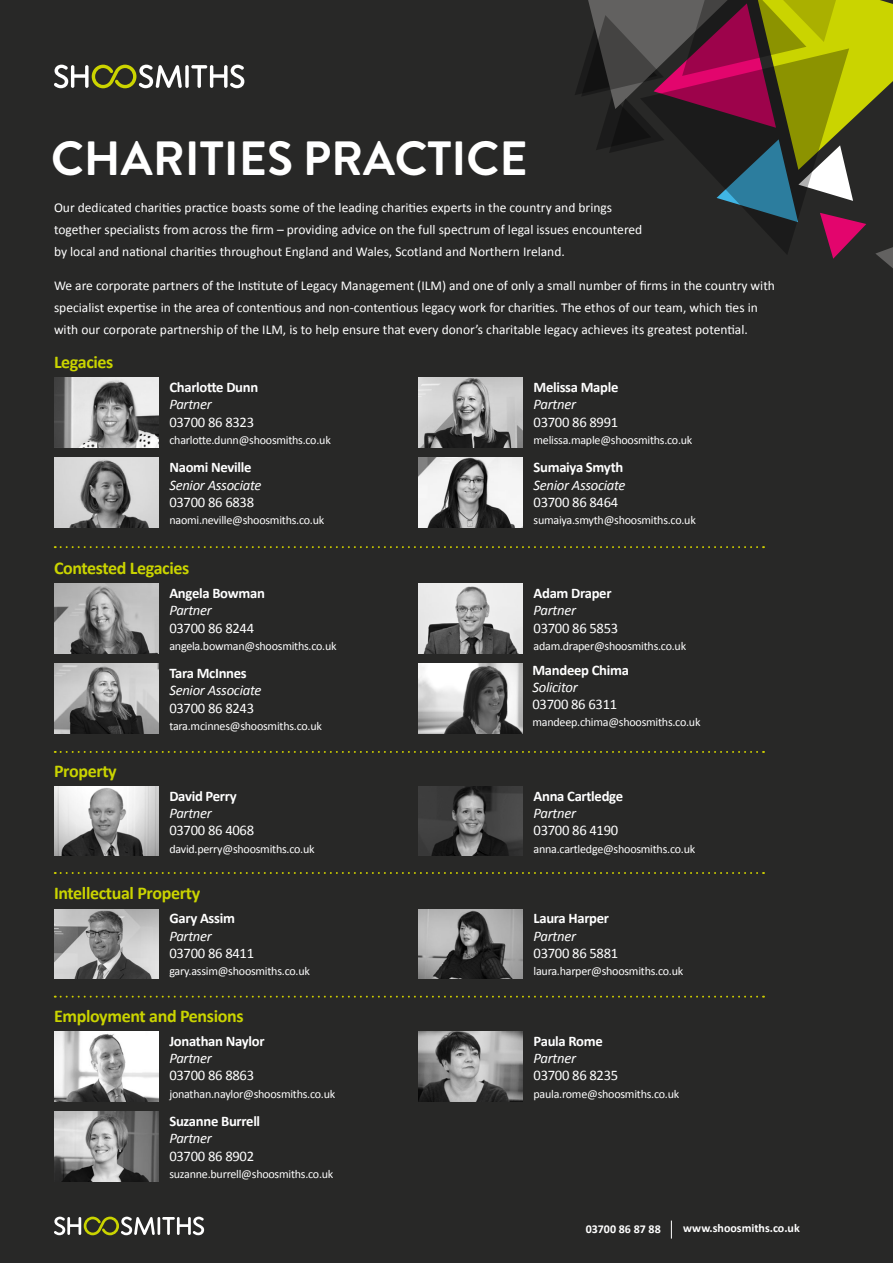
<style>
.page{position:relative;width:893px;height:1263px;background:#282827}
.page>*{position:absolute;margin:0;border:0;box-sizing:border-box;transform-origin:0 0}
.t1{font:700 48px "Brandon Grotesque";color:#fff}
.t2{font:700 18px "Calibri";letter-spacing:-.02em;color:#cad400}
.t3{font:700 14.7px "Calibri";letter-spacing:-.02em;color:#fff}
.t4{font:14.7px "Calibri";letter-spacing:-.02em;color:#fff}
.t5{font:italic 14.7px "Calibri";letter-spacing:-.02em;color:#fff}
.t6{font:13.5px/21.8px "Calibri";color:#fff}
.t7{font:12px "Calibri";letter-spacing:-.02em;color:#fff}
.t8{font:700 12px "Calibri";color:#fff}
</style>
<div class="page">
<svg style="left:575px;top:0;width:318px;height:268px"></svg>
<svg style="left:185px;top:65px;width:4px;height:23px"></svg>
<svg style="left:54px;top:65px;width:128px;height:23px"></svg>
<svg style="left:191px;top:65px;width:53px;height:23px"></svg>
<svg style="left:55px;top:546px;width:709px;height:2px"></svg>
<svg style="left:55px;top:751px;width:709px;height:2px"></svg>
<svg style="left:55px;top:872px;width:709px;height:2px"></svg>
<svg style="left:55px;top:996px;width:709px;height:2px"></svg>
<img style="left:54px;top:458px;width:105px;height:69px">
<img style="left:418px;top:458px;width:105px;height:69px">
<img style="left:54px;top:378px;width:105px;height:69px">
<img style="left:418px;top:378px;width:105px;height:69px">
<img style="left:418px;top:909px;width:105px;height:69px">
<img style="left:54px;top:909px;width:105px;height:69px">
<img style="left:418px;top:1032px;width:105px;height:69px">
<img style="left:54px;top:1032px;width:105px;height:69px">
<img style="left:54px;top:1112px;width:105px;height:69px">
<img style="left:54px;top:786px;width:105px;height:70px">
<img style="left:418px;top:786px;width:105px;height:70px">
<img style="left:418px;top:584px;width:105px;height:69px">
<img style="left:54px;top:584px;width:105px;height:69px">
<img style="left:54px;top:664px;width:105px;height:69px">
<img style="left:418px;top:664px;width:105px;height:69px">
<svg style="left:54px;top:1216px;width:150px;height:19px"></svg>
<svg style="left:671px;top:1220px;width:1px;height:18px"></svg>
<h1 class="t1" style="left:51px;top:124px;width:478px">CHARITIES PRACTICE</h1>
<p class="t6" style="left:54px;top:197px;width:590px">Our dedicated charities practice boasts some of the leading charities experts in the country and brings together specialists from across the firm – providing advice on the full spectrum of legal issues encountered by local and national charities throughout England and Wales, Scotland and Northern Ireland.</p>
<p class="t6" style="left:54px;top:275px;width:722px">We are corporate partners of the Institute of Legacy Management (ILM) and one of only a small number of firms in the country with specialist expertise in the area of contentious and non-contentious legacy work for charities. The ethos of our team, which ties in with our corporate partnership of the ILM, is to help ensure that every donor’s charitable legacy achieves its greatest potential.</p>
<h2 class="t2" style="left:54px;top:351px;width:61px">Legacies</h2>
<p class="t3" style="left:169px;top:378px;width:90px">Charlotte Dunn</p>
<p class="t5" style="left:169px;top:394px;width:44px">Partner</p>
<p class="t4" style="left:169px;top:412px;width:86px">03700 86 8323</p>
<p class="t7" style="left:169px;top:432px;width:163px">charlotte.dunn@shoosmiths.co.uk</p>
<p class="t3" style="left:169px;top:458px;width:84px">Naomi Neville</p>
<p class="t5" style="left:169px;top:475px;width:94px">Senior Associate</p>
<p class="t4" style="left:169px;top:493px;width:86px">03700 86 6838</p>
<p class="t7" style="left:169px;top:512px;width:156px">naomi.neville@shoosmiths.co.uk</p>
<h2 class="t2" style="left:54px;top:557px;width:137px">Contested Legacies</h2>
<h2 class="t2" style="left:54px;top:759px;width:64px">Property</h2>
<p class="t3" style="left:169px;top:584px;width:97px">Angela Bowman</p>
<p class="t5" style="left:169px;top:600px;width:44px">Partner</p>
<p class="t4" style="left:169px;top:618px;width:86px">03700 86 8244</p>
<p class="t7" style="left:169px;top:638px;width:169px">angela.bowman@shoosmiths.co.uk</p>
<p class="t3" style="left:169px;top:664px;width:79px">Tara McInnes</p>
<p class="t5" style="left:169px;top:680px;width:94px">Senior Associate</p>
<p class="t4" style="left:169px;top:698px;width:86px">03700 86 8243</p>
<p class="t7" style="left:169px;top:718px;width:154px">tara.mcinnes@shoosmiths.co.uk</p>
<p class="t3" style="left:169px;top:786px;width:69px">David Perry</p>
<p class="t5" style="left:169px;top:803px;width:44px">Partner</p>
<p class="t4" style="left:169px;top:821px;width:86px">03700 86 4068</p>
<p class="t7" style="left:169px;top:841px;width:147px">david.perry@shoosmiths.co.uk</p>
<h2 class="t2" style="left:54px;top:882px;width:148px">Intellectual Property</h2>
<p class="t3" style="left:169px;top:909px;width:67px">Gary Assim</p>
<p class="t5" style="left:169px;top:926px;width:44px">Partner</p>
<p class="t4" style="left:169px;top:944px;width:86px">03700 86 8411</p>
<p class="t7" style="left:169px;top:963px;width:142px">gary.assim@shoosmiths.co.uk</p>
<h2 class="t2" style="left:54px;top:1004px;width:191px">Employment and Pensions</h2>
<p class="t3" style="left:169px;top:1032px;width:97px">Jonathan Naylor</p>
<p class="t5" style="left:169px;top:1048px;width:44px">Partner</p>
<p class="t4" style="left:169px;top:1066px;width:86px">03700 86 8863</p>
<p class="t7" style="left:169px;top:1086px;width:167px">jonathan.naylor@shoosmiths.co.uk</p>
<p class="t3" style="left:169px;top:1112px;width:92px">Suzanne Burrell</p>
<p class="t5" style="left:169px;top:1128px;width:44px">Partner</p>
<p class="t4" style="left:169px;top:1146px;width:86px">03700 86 8902</p>
<p class="t7" style="left:169px;top:1166px;width:166px">suzanne.burrell@shoosmiths.co.uk</p>
<p class="t3" style="left:533px;top:378px;width:86px">Melissa Maple</p>
<p class="t5" style="left:533px;top:394px;width:44px">Partner</p>
<p class="t4" style="left:533px;top:412px;width:86px">03700 86 8991</p>
<p class="t7" style="left:533px;top:432px;width:160px">melissa.maple@shoosmiths.co.uk</p>
<p class="t3" style="left:533px;top:458px;width:91px">Sumaiya Smyth</p>
<p class="t5" style="left:533px;top:475px;width:94px">Senior Associate</p>
<p class="t4" style="left:533px;top:493px;width:86px">03700 86 8464</p>
<p class="t7" style="left:533px;top:512px;width:164px">sumaiya.smyth@shoosmiths.co.uk</p>
<p class="t3" style="left:533px;top:584px;width:80px">Adam Draper</p>
<p class="t5" style="left:533px;top:600px;width:44px">Partner</p>
<p class="t4" style="left:533px;top:618px;width:86px">03700 86 5853</p>
<p class="t7" style="left:533px;top:638px;width:154px">adam.draper@shoosmiths.co.uk</p>
<p class="t3" style="left:532px;top:660px;width:98px">Mandeep Chima</p>
<p class="t5" style="left:532px;top:677px;width:47px">Solicitor</p>
<p class="t4" style="left:532px;top:695px;width:86px">03700 86 6311</p>
<p class="t7" style="left:532px;top:715px;width:170px">mandeep.chima@shoosmiths.co.uk</p>
<p class="t3" style="left:533px;top:786px;width:91px">Anna Cartledge</p>
<p class="t5" style="left:533px;top:803px;width:44px">Partner</p>
<p class="t4" style="left:533px;top:821px;width:86px">03700 86 4190</p>
<p class="t7" style="left:533px;top:841px;width:163px">anna.cartledge@shoosmiths.co.uk</p>
<p class="t3" style="left:533px;top:909px;width:77px">Laura Harper</p>
<p class="t5" style="left:533px;top:926px;width:44px">Partner</p>
<p class="t4" style="left:533px;top:944px;width:86px">03700 86 5881</p>
<p class="t7" style="left:533px;top:963px;width:151px">laura.harper@shoosmiths.co.uk</p>
<p class="t3" style="left:533px;top:1032px;width:71px">Paula Rome</p>
<p class="t5" style="left:533px;top:1048px;width:44px">Partner</p>
<p class="t4" style="left:533px;top:1066px;width:86px">03700 86 8235</p>
<p class="t7" style="left:533px;top:1086px;width:147px">paula.rome@shoosmiths.co.uk</p>
<p class="t8" style="left:586px;top:1221px;width:77px">03700 86 87 88</p>
<p class="t8" style="left:683px;top:1220px;width:118px">www.shoosmiths.co.uk</p>
</div>
